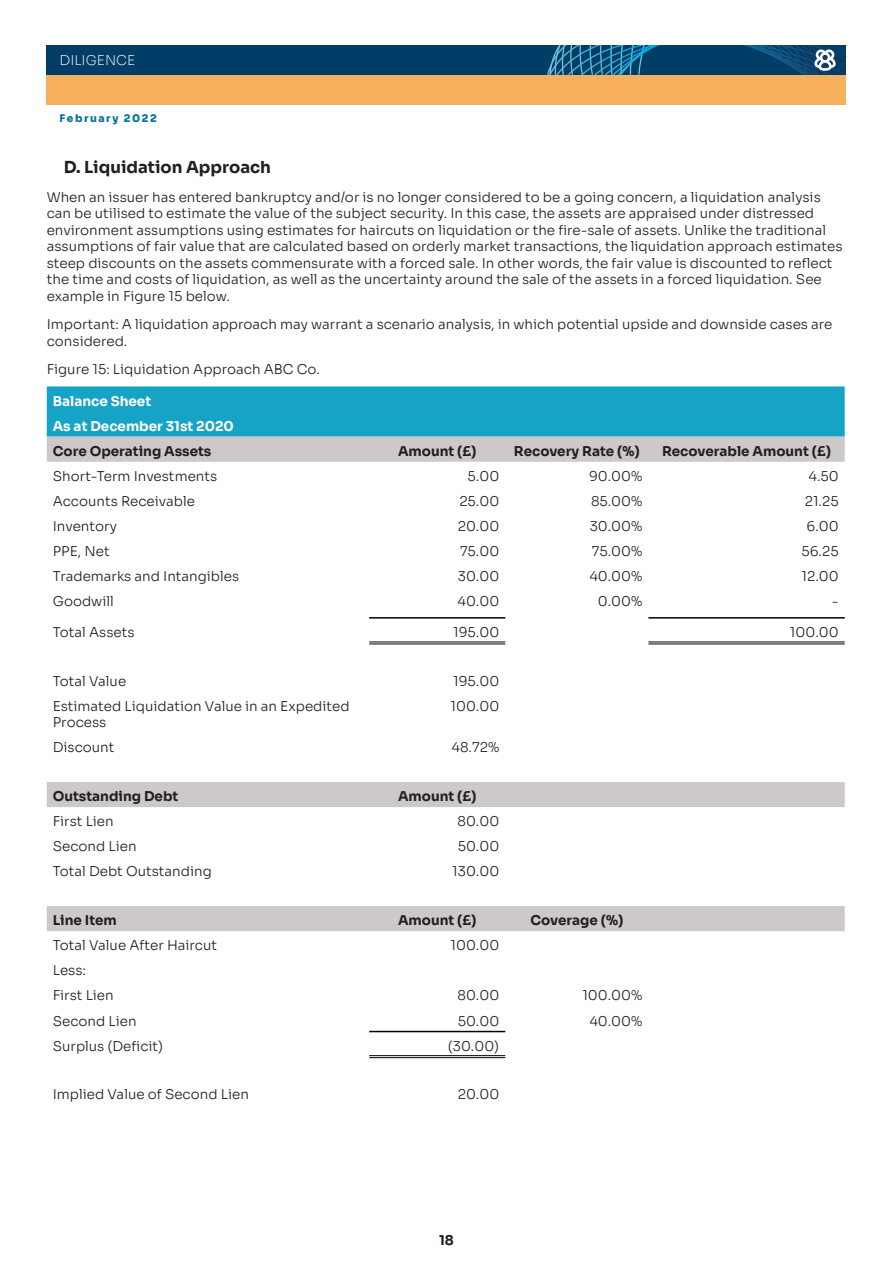
<style>
.page{position:relative;width:893px;height:1263px;background:#fff}
.page>*{position:absolute;margin:0;border:0;box-sizing:border-box;transform-origin:0 0}
._05_1_BODYTEXT_01_So{font:700 16.5px "Sora";color:#231f20}
._05_1_BODYTEXT_01_So-2{font:300 13.5px/16.5px "Sora";color:#231f20}
._05_1_BODYTEXT_01_So-3{font:700 13.5px "Sora";color:#231f20}
._05_1_BODYTEXT_01_So-4{font:700 13.5px "Sora";color:#fff}
.t1{font:200 13.5px "Sora";color:#fff}
.t2{font:800 10.5px "Sora";letter-spacing:.15em;color:#03749c}
</style>
<div class="page">
<div style="left:47px;top:386px;width:798px;height:51px;background:#16a4c6"></div>
<svg style="left:47px;top:437px;width:798px;height:494px"></svg>
<hr style="left:369px;top:641px;width:136px;height:3px;background:#fff">
<hr style="left:648px;top:641px;width:197px;height:3px;background:#fff">
<hr style="left:369px;top:617px;width:136px;height:2px;background:#000">
<hr style="left:369px;top:641px;width:136px;height:1px;background:#000">
<hr style="left:369px;top:643px;width:136px;height:1px;background:#000">
<hr style="left:648px;top:641px;width:197px;height:1px;background:#000">
<hr style="left:648px;top:643px;width:197px;height:1px;background:#000">
<hr style="left:648px;top:617px;width:197px;height:2px;background:#000">
<hr style="left:369px;top:1031px;width:136px;height:1px;background:#000">
<hr style="left:369px;top:1055px;width:136px;height:1px;background:#000">
<hr style="left:369px;top:1057px;width:136px;height:1px;background:#000">
<div style="left:47px;top:75px;width:799px;height:30px;background:#f6af5d"></div>
<div style="left:47px;top:45px;width:799px;height:30px;background:#023d67"></div>
<svg style="left:547px;top:45px;width:299px;height:30px"></svg>
<p class="t1" style="left:60px;top:49px;width:77px">DILIGENCE</p>
<p class="t2" style="left:60px;top:109px;width:99px">February 2022</p>
<p class="_05_1_BODYTEXT_01_So" style="left:64px;top:154px;width:209px">D. Liquidation Approach</p>
<p class="_05_1_BODYTEXT_01_So-2" style="left:47px;top:188px;width:797px">When an issuer has entered bankruptcy and/or is no longer considered to be a going concern, a liquidation analysis can be utilised to estimate the value of the subject security. In this case, the assets are appraised under distressed environment assumptions using estimates for haircuts on liquidation or the fire-sale of assets. Unlike the traditional assumptions of fair value that are calculated based on orderly market transactions, the liquidation approach estimates steep discounts on the assets commensurate with a forced sale. In other words, the fair value is discounted to reflect the time and costs of liquidation, as well as the uncertainty around the sale of the assets in a forced liquidation. See example in Figure 15 below.</p>
<p class="_05_1_BODYTEXT_01_So-2" style="left:47px;top:315px;width:787px">Important: A liquidation approach may warrant a scenario analysis, in which potential upside and downside cases are considered.</p>
<p class="_05_1_BODYTEXT_01_So-2" style="left:47px;top:360px;width:275px">Figure 15: Liquidation Approach ABC Co.</p>
<p class="_05_1_BODYTEXT_01_So-4" style="left:53px;top:390px;width:100px">Balance Sheet</p>
<p class="_05_1_BODYTEXT_01_So-4" style="left:53px;top:415px;width:183px">As at December 31st 2020</p>
<p class="_05_1_BODYTEXT_01_So-3" style="left:53px;top:440px;width:160px">Core Operating Assets</p>
<p class="_05_1_BODYTEXT_01_So-3" style="left:398px;top:440px;width:80px">Amount (£)</p>
<p class="_05_1_BODYTEXT_01_So-3" style="left:514px;top:440px;width:127px">Recovery Rate (%)</p>
<p class="_05_1_BODYTEXT_01_So-3" style="left:662px;top:440px;width:170px">Recoverable Amount (£)</p>
<p class="_05_1_BODYTEXT_01_So-2" style="left:53px;top:467px;width:166px">Short-Term Investments</p>
<p class="_05_1_BODYTEXT_01_So-2" style="left:468px;top:467px;width:33px">5.00</p>
<p class="_05_1_BODYTEXT_01_So-2" style="left:589px;top:467px;width:55px">90.00%</p>
<p class="_05_1_BODYTEXT_01_So-2" style="left:808px;top:467px;width:32px">4.50</p>
<p class="_05_1_BODYTEXT_01_So-2" style="left:53px;top:492px;width:144px">Accounts Receivable</p>
<p class="_05_1_BODYTEXT_01_So-2" style="left:459px;top:492px;width:41px">25.00</p>
<p class="_05_1_BODYTEXT_01_So-2" style="left:591px;top:492px;width:53px">85.00%</p>
<p class="_05_1_BODYTEXT_01_So-2" style="left:805px;top:492px;width:36px">21.25</p>
<p class="_05_1_BODYTEXT_01_So-2" style="left:53px;top:517px;width:66px">Inventory</p>
<p class="_05_1_BODYTEXT_01_So-2" style="left:458px;top:517px;width:43px">20.00</p>
<p class="_05_1_BODYTEXT_01_So-2" style="left:590px;top:517px;width:54px">30.00%</p>
<p class="_05_1_BODYTEXT_01_So-2" style="left:807px;top:517px;width:34px">6.00</p>
<p class="_05_1_BODYTEXT_01_So-2" style="left:53px;top:542px;width:59px">PPE, Net</p>
<p class="_05_1_BODYTEXT_01_So-2" style="left:460px;top:542px;width:41px">75.00</p>
<p class="_05_1_BODYTEXT_01_So-2" style="left:592px;top:542px;width:52px">75.00%</p>
<p class="_05_1_BODYTEXT_01_So-2" style="left:801px;top:542px;width:39px">56.25</p>
<p class="_05_1_BODYTEXT_01_So-2" style="left:53px;top:567px;width:188px">Trademarks and Intangibles</p>
<p class="_05_1_BODYTEXT_01_So-2" style="left:458px;top:567px;width:43px">30.00</p>
<p class="_05_1_BODYTEXT_01_So-2" style="left:589px;top:567px;width:55px">40.00%</p>
<p class="_05_1_BODYTEXT_01_So-2" style="left:801px;top:567px;width:39px">12.00</p>
<p class="_05_1_BODYTEXT_01_So-2" style="left:53px;top:592px;width:63px">Goodwill</p>
<p class="_05_1_BODYTEXT_01_So-2" style="left:457px;top:592px;width:43px">40.00</p>
<p class="_05_1_BODYTEXT_01_So-2" style="left:598px;top:592px;width:46px">0.00%</p>
<p class="_05_1_BODYTEXT_01_So-2" style="left:832px;top:592px;width:8px">-</p>
<p class="_05_1_BODYTEXT_01_So-2" style="left:53px;top:623px;width:83px">Total Assets</p>
<p class="_05_1_BODYTEXT_01_So-2" style="left:453px;top:623px;width:48px">195.00</p>
<p class="_05_1_BODYTEXT_01_So-2" style="left:790px;top:623px;width:50px">100.00</p>
<p class="_05_1_BODYTEXT_01_So-2" style="left:53px;top:671px;width:75px">Total Value</p>
<p class="_05_1_BODYTEXT_01_So-2" style="left:453px;top:671px;width:48px">195.00</p>
<p class="_05_1_BODYTEXT_01_So-2" style="left:53px;top:696px;width:298px">Estimated Liquidation Value in an Expedited<br>Process</p>
<p class="_05_1_BODYTEXT_01_So-2" style="left:450px;top:696px;width:50px">100.00</p>
<p class="_05_1_BODYTEXT_01_So-2" style="left:53px;top:738px;width:63px">Discount</p>
<p class="_05_1_BODYTEXT_01_So-2" style="left:452px;top:738px;width:49px">48.72%</p>
<p class="_05_1_BODYTEXT_01_So-3" style="left:53px;top:785px;width:127px">Outstanding Debt</p>
<p class="_05_1_BODYTEXT_01_So-3" style="left:398px;top:785px;width:80px">Amount (£)</p>
<p class="_05_1_BODYTEXT_01_So-2" style="left:53px;top:812px;width:62px">First Lien</p>
<p class="_05_1_BODYTEXT_01_So-2" style="left:458px;top:812px;width:43px">80.00</p>
<p class="_05_1_BODYTEXT_01_So-2" style="left:53px;top:837px;width:85px">Second Lien</p>
<p class="_05_1_BODYTEXT_01_So-2" style="left:458px;top:837px;width:43px">50.00</p>
<p class="_05_1_BODYTEXT_01_So-2" style="left:53px;top:862px;width:161px">Total Debt Outstanding</p>
<p class="_05_1_BODYTEXT_01_So-2" style="left:452px;top:862px;width:49px">130.00</p>
<p class="_05_1_BODYTEXT_01_So-3" style="left:53px;top:909px;width:66px">Line Item</p>
<p class="_05_1_BODYTEXT_01_So-3" style="left:398px;top:909px;width:80px">Amount (£)</p>
<p class="_05_1_BODYTEXT_01_So-3" style="left:530px;top:909px;width:94px">Coverage (%)</p>
<p class="_05_1_BODYTEXT_01_So-2" style="left:53px;top:936px;width:166px">Total Value After Haircut</p>
<p class="_05_1_BODYTEXT_01_So-2" style="left:450px;top:936px;width:50px">100.00</p>
<p class="_05_1_BODYTEXT_01_So-2" style="left:53px;top:961px;width:35px">Less:</p>
<p class="_05_1_BODYTEXT_01_So-2" style="left:53px;top:986px;width:62px">First Lien</p>
<p class="_05_1_BODYTEXT_01_So-2" style="left:458px;top:986px;width:43px">80.00</p>
<p class="_05_1_BODYTEXT_01_So-2" style="left:582px;top:986px;width:62px">100.00%</p>
<p class="_05_1_BODYTEXT_01_So-2" style="left:53px;top:1011px;width:85px">Second Lien</p>
<p class="_05_1_BODYTEXT_01_So-2" style="left:458px;top:1011px;width:43px">50.00</p>
<p class="_05_1_BODYTEXT_01_So-2" style="left:589px;top:1011px;width:55px">40.00%</p>
<p class="_05_1_BODYTEXT_01_So-2" style="left:53px;top:1036px;width:112px">Surplus (Deficit)</p>
<p class="_05_1_BODYTEXT_01_So-2" style="left:448px;top:1036px;width:53px">(30.00)</p>
<p class="_05_1_BODYTEXT_01_So-2" style="left:53px;top:1085px;width:198px">Implied Value of Second Lien</p>
<p class="_05_1_BODYTEXT_01_So-2" style="left:458px;top:1085px;width:43px">20.00</p>
<p class="_05_1_BODYTEXT_01_So-3" style="left:439px;top:1228px;width:16px">18</p>
</div>
